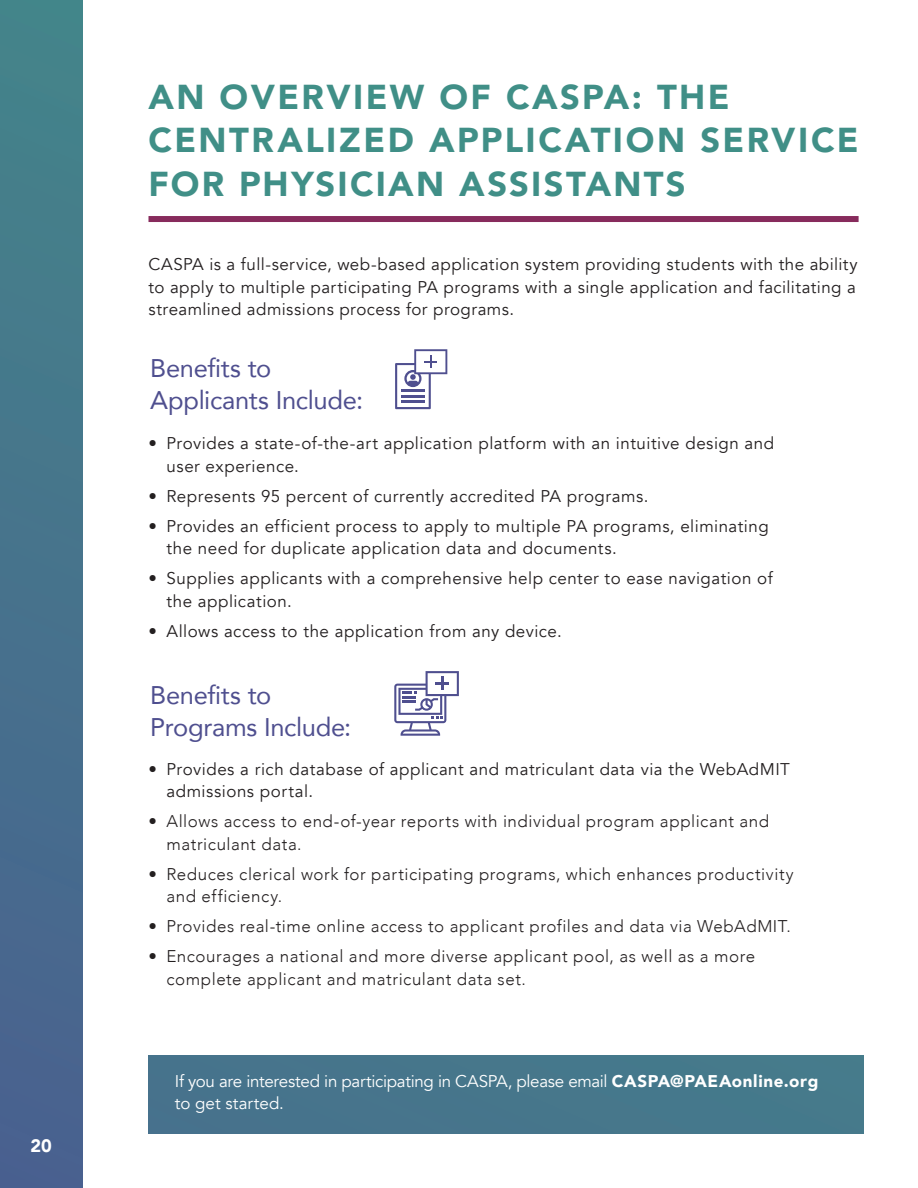
<style>
.page{position:relative;width:918px;height:1188px;background:#fff}
.page>*{position:absolute;margin:0;border:0;box-sizing:border-box;transform-origin:0 0}
.Main_Head_with_red_r{font:900 34.5px/43.5px "Avenir";letter-spacing:.07em;color:#408f87}
.Avenir_Roman_Subhead{font:25.5px "Avenir";letter-spacing:-.015em;color:#4f4f8f}
.t1{font:900 18px "Avenir";color:#fff}
.Bulleted_body_text{font:16.95px/22.5px "Avenir";letter-spacing:.03em;color:#231f20}
.Bulleted_body_text-2{font:300 16.95px/22.5px "Avenir";letter-spacing:.03em;color:#231f20}
.Body_Text_30_Trackin{font:16.95px/22.5px "Avenir";letter-spacing:.025em;color:#231f20;text-align:justify}
.Body_Text_0_Tracking{font:16.95px "Avenir";letter-spacing:-.02em;color:#fff}
.Body_Text_0_Tracking-2{font:16.95px "Avenir";letter-spacing:.005em;color:#fff}
.s1{font-weight:900}
</style>
<div class="page">
<div style="left:0;top:0;width:82px;height:1188px;background:linear-gradient(to bottom,#44858a,#49608f)"></div>
<div style="left:148px;top:1056px;width:716px;height:78px;background:#46768c"></div>
<svg style="left:395px;top:349px;width:52px;height:60px"></svg>
<svg style="left:394px;top:671px;width:65px;height:65px"></svg>
<div style="left:148px;top:216px;width:711px;height:6px;background:#872b5c"></div>
<p class="t1" style="left:30px;top:1130px;width:23px">20</p>
<p class="Main_Head_with_red_r" style="left:148px;top:74px;width:583px">AN OVERVIEW OF CASPA: THE</p>
<p class="Main_Head_with_red_r" style="left:148px;top:118px;width:712px">CENTRALIZED APPLICATION SERVICE<br>FOR PHYSICIAN ASSISTANTS</p>
<p class="Body_Text_30_Trackin" style="left:148px;top:253px;width:711px">CASPA is a full-service, web-based application system providing students with the ability to apply to multiple participating PA programs with a single application and facilitating a streamlined admissions process for programs.</p>
<p class="Avenir_Roman_Subhead" style="left:150px;top:348px;width:123px">Benefits to</p>
<p class="Avenir_Roman_Subhead" style="left:150px;top:380px;width:214px">Applicants Include:</p>
<p class="Bulleted_body_text" style="left:148px;top:432px;width:627px">• Provides a state-of-the-art application platform with an intuitive design and</p>
<p class="Bulleted_body_text" style="left:167px;top:455px;width:134px">user experience.</p>
<p class="Bulleted_body_text" style="left:148px;top:485px;width:502px">• Represents 95 percent of currently accredited PA programs.</p>
<p class="Bulleted_body_text" style="left:148px;top:515px;width:622px">• Provides an efficient process to apply to multiple PA programs, eliminating</p>
<p class="Bulleted_body_text" style="left:167px;top:537px;width:452px">the need for duplicate application data and documents.</p>
<p class="Bulleted_body_text" style="left:148px;top:567px;width:626px">• Supplies applicants with a comprehensive help center to ease navigation of</p>
<p class="Bulleted_body_text" style="left:167px;top:590px;width:127px">the application.</p>
<p class="Bulleted_body_text" style="left:148px;top:620px;width:415px">• Allows access to the application from any device.</p>
<p class="Avenir_Roman_Subhead" style="left:150px;top:675px;width:123px">Benefits to</p>
<p class="Avenir_Roman_Subhead" style="left:150px;top:707px;width:203px">Programs Include:</p>
<p class="Bulleted_body_text" style="left:167px;top:758px;width:625px;text-indent:-18px">• Provides a rich database of applicant and matriculant data via the WebAdMIT admissions portal.</p>
<p class="Bulleted_body_text-2" style="left:167px;top:810px;width:604px;text-indent:-18px">• Allows access to end-of-year reports with individual program applicant and matriculant data.</p>
<p class="Bulleted_body_text-2" style="left:148px;top:863px;width:647px">• Reduces clerical work for participating programs, which enhances productivity</p>
<p class="Bulleted_body_text-2" style="left:167px;top:885px;width:117px">and efficiency.</p>
<p class="Bulleted_body_text-2" style="left:148px;top:915px;width:644px">• Provides real-time online access to applicant profiles and data via WebAdMIT.</p>
<p class="Bulleted_body_text-2" style="left:148px;top:945px;width:608px">• Encourages a national and more diverse applicant pool, as well as a more</p>
<p class="Bulleted_body_text-2" style="left:167px;top:968px;width:361px">complete applicant and matriculant data set.</p>
<p class="Body_Text_0_Tracking" style="left:175px;top:1071px;width:645px">If you are interested in participating in CASPA, please email <span class="s1">CASPA@PAEAonline.org</span></p>
<p class="Body_Text_0_Tracking-2" style="left:175px;top:1094px;width:111px">to get started.</p>
</div>
